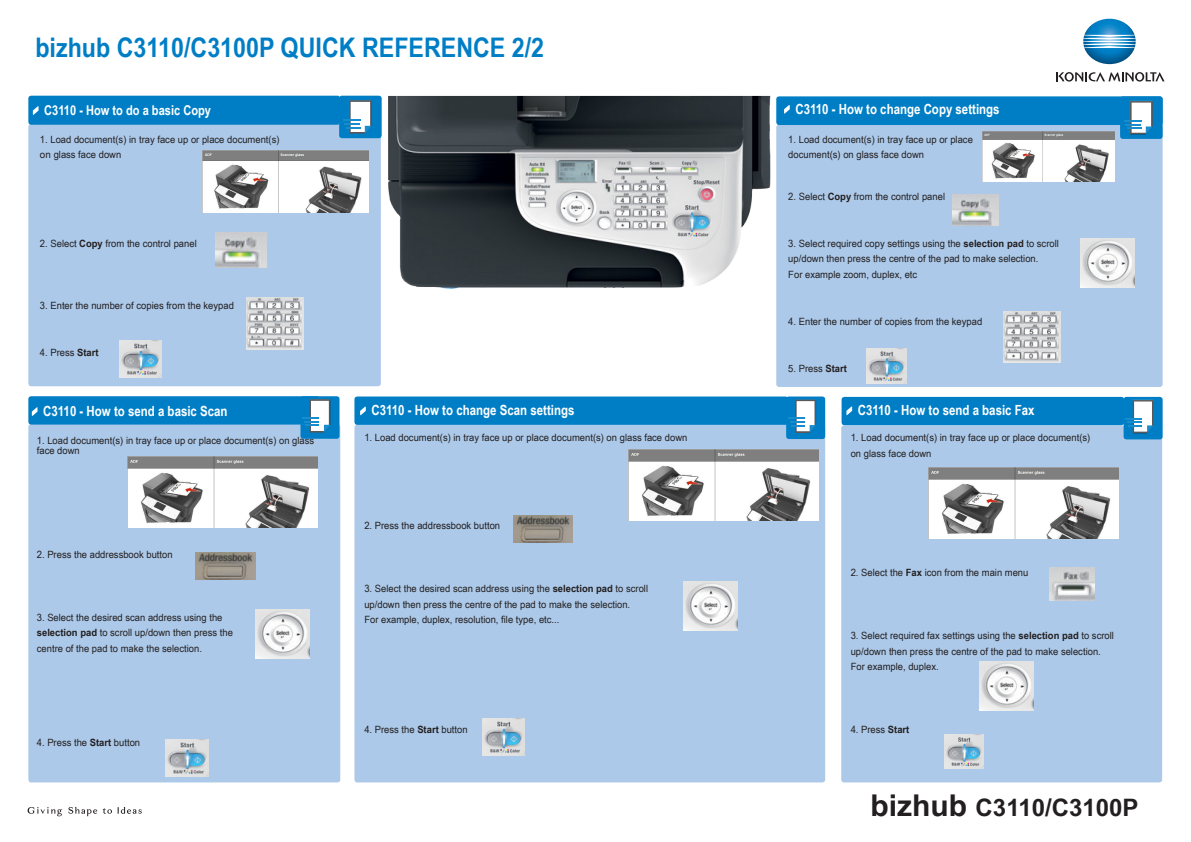
<style>
.page{position:relative;width:1191px;height:842px;background:#fff}
.page>*{position:absolute;margin:0;border:0;box-sizing:border-box;transform-origin:0 0}
.t1{font:700 27px "Arial Narrow";color:#007ec5;scale:1.05 1}
.t2{font:700 24px "Arial Narrow";color:#231f20;scale:1.22 1}
.QRP_SUBHEAD_WHITE_Bo{font:700 14px "Arial Narrow";color:#fff}
.QRP_SUBHEAD_WHITE_Bo-2{font:700 13.5px "Arial Narrow";color:#fff}
.QRP_TABLE_CONTENT_Co{font:10px/10px "Arial Narrow";color:#231f20;scale:1.15 1}
.QRP_TABLE_CONTENT_Co-2{font:10px "Arial Narrow";color:#231f20;scale:1.2 1}
.s1{font-weight:700}
.s2{font-size:30px}
</style>
<div class="page">
<svg style="left:68px;top:807px;width:29px;height:9px"></svg>
<svg style="left:118px;top:807px;width:24px;height:7px"></svg>
<svg style="left:28px;top:807px;width:34px;height:9px"></svg>
<svg style="left:103px;top:808px;width:9px;height:6px"></svg>
<img style="left:1083px;top:19px;width:52px;height:45px">
<svg style="left:1056px;top:72px;width:108px;height:10px"></svg>
<div style="left:28px;top:424px;width:312px;height:358px;background:#acc9e9;border-radius:3px"></div>
<div style="left:354px;top:425px;width:471px;height:357px;background:#acc9e9;border-radius:3px"></div>
<div style="left:28px;top:124px;width:353px;height:262px;background:#acc9e9;border-radius:3px"></div>
<img style="left:215px;top:232px;width:51px;height:35px">
<div style="left:28px;top:96px;width:312px;height:29px;background:#007ec5;border-radius:3px"></div>
<div style="left:339px;top:96px;width:43px;height:42px;background:#007ec5;border-radius:3px"></div>
<svg style="left:343px;top:100px;width:29px;height:34px"></svg>
<img style="left:196px;top:553px;width:59px;height:27px">
<div style="left:28px;top:396px;width:292px;height:29px;background:#007ec5;border-radius:3px"></div>
<div style="left:300px;top:396px;width:39px;height:43px;background:#007ec5;border-radius:3px"></div>
<svg style="left:330px;top:399px;width:1px;height:26px"></svg>
<svg style="left:302px;top:399px;width:28px;height:34px"></svg>
<svg style="left:32px;top:407px;width:6px;height:9px"></svg>
<div style="left:354px;top:396px;width:434px;height:29px;background:#007ec5;border-radius:3px"></div>
<div style="left:786px;top:396px;width:39px;height:43px;background:#007ec5;border-radius:3px"></div>
<svg style="left:788px;top:399px;width:28px;height:34px"></svg>
<svg style="left:360px;top:407px;width:6px;height:8px"></svg>
<img style="left:255px;top:609px;width:54px;height:50px">
<img style="left:628px;top:449px;width:190px;height:72px">
<img style="left:513px;top:516px;width:60px;height:27px">
<img style="left:683px;top:581px;width:54px;height:50px">
<img style="left:482px;top:719px;width:42px;height:36px">
<div style="left:776px;top:125px;width:386px;height:262px;background:#acc9e9;border-radius:3px"></div>
<div style="left:776px;top:96px;width:386px;height:29px;background:#007ec5;border-radius:3px"></div>
<div style="left:1120px;top:96px;width:42px;height:43px;background:#007ec5;border-radius:3px"></div>
<svg style="left:1130px;top:101px;width:23px;height:34px"></svg>
<svg style="left:1124px;top:101px;width:28px;height:33px"></svg>
<svg style="left:784px;top:105px;width:5px;height:9px"></svg>
<img style="left:982px;top:132px;width:132px;height:49px">
<img style="left:203px;top:150px;width:166px;height:62px">
<img style="left:128px;top:456px;width:189px;height:71px">
<img style="left:952px;top:194px;width:46px;height:31px">
<img style="left:1003px;top:311px;width:57px;height:52px">
<img style="left:866px;top:349px;width:40px;height:34px">
<img style="left:1080px;top:238px;width:54px;height:50px">
<div style="left:841px;top:425px;width:321px;height:357px;background:#acc9e9;border-radius:3px"></div>
<svg style="left:33px;top:106px;width:6px;height:9px"></svg>
<div style="left:841px;top:397px;width:283px;height:28px;background:#007ec5;border-radius:3px"></div>
<div style="left:1123px;top:397px;width:39px;height:42px;background:#007ec5;border-radius:3px"></div>
<svg style="left:1132px;top:399px;width:22px;height:27px"></svg>
<svg style="left:1125px;top:400px;width:28px;height:33px"></svg>
<svg style="left:846px;top:407px;width:6px;height:8px"></svg>
<img style="left:928px;top:467px;width:190px;height:72px">
<img style="left:388px;top:95px;width:383px;height:194px">
<img style="left:247px;top:298px;width:56px;height:51px">
<img style="left:119px;top:340px;width:43px;height:37px">
<img style="left:166px;top:740px;width:42px;height:37px">
<img style="left:1049px;top:567px;width:45px;height:34px">
<img style="left:944px;top:734px;width:40px;height:34px">
<img style="left:979px;top:661px;width:54px;height:50px">
<h1 class="t1" style="left:35px;top:27px;width:486px">bizhub C3110/C3100P QUICK REFERENCE 2/2</h1>
<p class="QRP_SUBHEAD_WHITE_Bo-2" style="left:44px;top:100px;width:168px">C3110 - How to do a basic Copy</p>
<p class="QRP_TABLE_CONTENT_Co" style="left:40px;top:134px;width:210px">1. Load document(s) in tray face up or place document(s)</p>
<p class="QRP_TABLE_CONTENT_Co-2" style="left:40px;top:147px;width:69px">on glass face down</p>
<p class="QRP_TABLE_CONTENT_Co" style="left:40px;top:238px;width:138px">2. Select <span class="s1">Copy</span> from the control panel</p>
<p class="QRP_TABLE_CONTENT_Co" style="left:40px;top:300px;width:170px">3. Enter the number of copies from the keypad</p>
<p class="QRP_TABLE_CONTENT_Co" style="left:40px;top:347px;width:53px">4. Press <span class="s1">Start</span></p>
<p class="QRP_SUBHEAD_WHITE_Bo" style="left:43px;top:400px;width:186px">C3110 - How to send a basic Scan</p>
<p class="QRP_SUBHEAD_WHITE_Bo" style="left:371px;top:400px;width:204px">C3110 - How to change Scan settings</p>
<p class="QRP_TABLE_CONTENT_Co" style="left:364px;top:432px;width:282px">1. Load document(s) in tray face up or place document(s) on glass face down</p>
<p class="QRP_TABLE_CONTENT_Co" style="left:37px;top:435px;width:243px">1. Load document(s) in tray face up or place document(s) on glass face down</p>
<p class="QRP_TABLE_CONTENT_Co" style="left:37px;top:549px;width:120px">2. Press the addressbook button</p>
<p class="QRP_TABLE_CONTENT_Co" style="left:37px;top:612px;width:163px">3. Select the desired scan address using the</p>
<p class="QRP_TABLE_CONTENT_Co" style="left:37px;top:627px;width:172px"><span class="s1">selection pad</span> to scroll up/down then press the</p>
<p class="QRP_TABLE_CONTENT_Co" style="left:37px;top:643px;width:145px">centre of the pad to make the selection.</p>
<p class="QRP_TABLE_CONTENT_Co" style="left:37px;top:737px;width:91px">4. Press the <span class="s1">Start</span> button</p>
<p class="QRP_TABLE_CONTENT_Co" style="left:364px;top:520px;width:120px">2. Press the addressbook button</p>
<p class="QRP_TABLE_CONTENT_Co" style="left:364px;top:583px;width:248px">3. Select the desired scan address using the <span class="s1">selection pad</span> to scroll</p>
<p class="QRP_TABLE_CONTENT_Co" style="left:364px;top:599px;width:233px">up/down then press the centre of the pad to make the selection.</p>
<p class="QRP_TABLE_CONTENT_Co" style="left:364px;top:614px;width:171px">For example, duplex, resolution, file type, etc...</p>
<p class="QRP_TABLE_CONTENT_Co" style="left:364px;top:724px;width:91px">4. Press the <span class="s1">Start</span> button</p>
<p class="QRP_SUBHEAD_WHITE_Bo" style="left:795px;top:98px;width:206px">C3110 - How to change Copy settings</p>
<p class="QRP_TABLE_CONTENT_Co" style="left:788px;top:134px;width:162px">1. Load document(s) in tray face up or place</p>
<p class="QRP_TABLE_CONTENT_Co" style="left:788px;top:150px;width:120px">document(s) on glass face down</p>
<p class="QRP_TABLE_CONTENT_Co" style="left:788px;top:191px;width:138px">2. Select <span class="s1">Copy</span> from the control panel</p>
<p class="QRP_TABLE_CONTENT_Co" style="left:788px;top:238px;width:237px">3. Select required copy settings using the <span class="s1">selection pad</span> to scroll</p>
<p class="QRP_TABLE_CONTENT_Co" style="left:788px;top:254px;width:219px">up/down then press the centre of the pad to make selection.</p>
<p class="QRP_TABLE_CONTENT_Co" style="left:788px;top:269px;width:114px">For example zoom, duplex, etc</p>
<p class="QRP_TABLE_CONTENT_Co" style="left:788px;top:316px;width:170px">4. Enter the number of copies from the keypad</p>
<p class="QRP_TABLE_CONTENT_Co" style="left:788px;top:363px;width:53px">5. Press <span class="s1">Start</span></p>
<p class="QRP_SUBHEAD_WHITE_Bo" style="left:857px;top:400px;width:178px">C3110 - How to send a basic Fax</p>
<p class="QRP_TABLE_CONTENT_Co" style="left:850px;top:432px;width:210px">1. Load document(s) in tray face up or place document(s)</p>
<p class="QRP_TABLE_CONTENT_Co" style="left:850px;top:448px;width:72px">on glass face down</p>
<p class="QRP_TABLE_CONTENT_Co" style="left:850px;top:567px;width:156px">2. Select the <span class="s1">Fax</span> icon from the main menu</p>
<p class="QRP_TABLE_CONTENT_Co" style="left:850px;top:630px;width:230px">3. Select required fax settings using the <span class="s1">selection pad</span> to scroll</p>
<p class="QRP_TABLE_CONTENT_Co" style="left:850px;top:646px;width:219px">up/down then press the centre of the pad to make selection.</p>
<p class="QRP_TABLE_CONTENT_Co" style="left:850px;top:661px;width:78px">For example, duplex.</p>
<p class="QRP_TABLE_CONTENT_Co" style="left:850px;top:724px;width:53px">4. Press <span class="s1">Start</span></p>
<h2 class="t2" style="left:870px;top:790px;width:221px"><span class="s2">bizhub</span> C3110/C3100P</h2>
</div>
